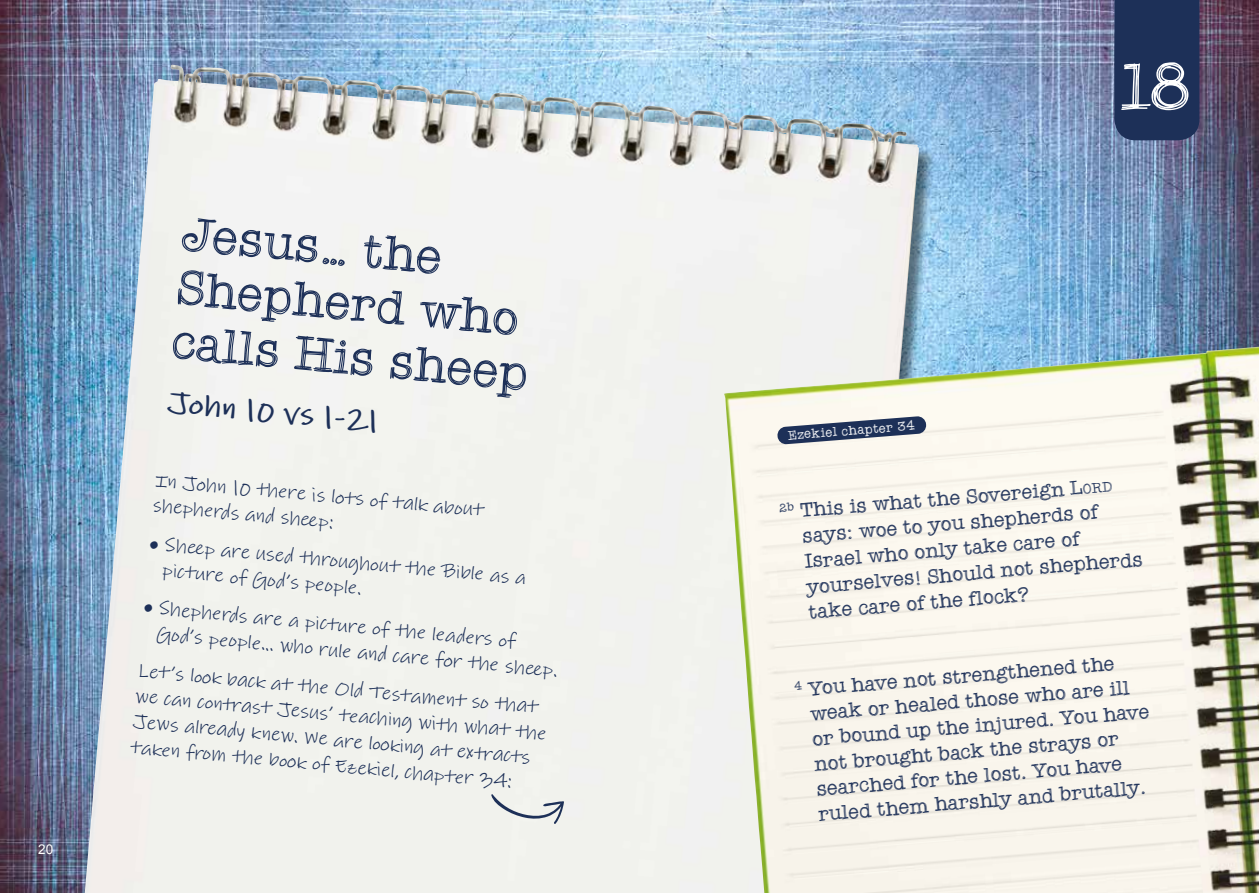
<style>
.page{position:relative;width:1259px;height:893px;background:#fff}
.page>*{position:absolute;margin:0;border:0;box-sizing:border-box;transform-origin:0 0}
.t1{font:69px "Quattro Tempi";color:#fff}
.t2{font:51px/54.2px "Quattro Tempi";color:#1d3058}
.t3{font:700 30px "Lindsey Pro";color:#1d3058}
.t4{font:21px/25.2px "Quattro Tempi";color:#1d3058}
.t5{font:20.25px/25.5px "Lindsey Pro";color:#1d3058}
.t6{font:13.5px "Quattro Tempi";color:#fff}
.t7{font:13.5px "Arial";color:#fff}
.s1{font-style:inherit}
.s2{font-size:14.7px}
</style>
<div class="page">
<img style="left:0;top:0;width:1259px;height:893px">
<img style="left:85px;top:65px;width:834px;height:828px">
<div style="left:1114px;top:0;width:85px;height:140px;background:#1d3058"></div>
<img style="left:724px;top:347px;width:535px;height:546px">
<svg style="left:777px;top:416px;width:149px;height:28px"></svg>
<svg style="left:491px;top:794px;width:73px;height:31px"></svg>
<p class="t7" style="left:38px;top:841px;width:17px">20</p>
<h2 class="t2" style="left:183px;top:206px;width:360px;rotate:5deg">Jesus… the<br>Shepherd who calls His sheep</h2>
<h3 class="t3" style="left:169px;top:381px;width:214px;rotate:5deg">John 10 vs 1-21</h3>
<p class="t5" style="left:156px;top:468px;width:331px;rotate:5deg">In John 10 there is lots of talk about shepherds and shee p:</p>
<p class="t5" style="left:166px;top:532px;width:364px;text-indent:-15px;rotate:5deg">• Shee p are used throughout the Bible as a picture of God’s people.</p>
<p class="t5" style="left:160px;top:596px;width:404px;text-indent:-15px;rotate:5deg">• Shepherds are a picture of the leaders of<br>God’s people... who rule and care for the shee p.</p>
<p class="t5" style="left:139px;top:658px;width:415px;rotate:5deg">Let’s loo k back at the Old Testament so that we can contrast Jesus’ teaching with what the Jews already knew. We are loo king at extracts taken from the boo k of Ezekiel, chapter 34:</p>
<p class="t6" style="left:787px;top:427px;width:129px;rotate:-4deg">Ezekiel chapter 34</p>
<h1 class="t1" style="left:1116px;top:46px;width:77px">18</h1>
<p class="t4" style="left:798px;top:498px;width:339px;text-indent:-20px;rotate:-5deg"><sup>2b</sup> This is what the Sovereign <span class="s1">L</span><span class="s2">ord </span>says: woe to you shepherds of<br>Israel who only take care of yourselves! Should not shepherds take care of the flock?</p>
<p class="t4" style="left:806px;top:676px;width:340px;text-indent:-13px;rotate:-5deg"><sup>4</sup> You have not strengthened the weak or healed those who are ill or bound up the injured. You have not brought back the strays or searched for the lost. You have ruled them harshly and brutally.</p>
</div>
